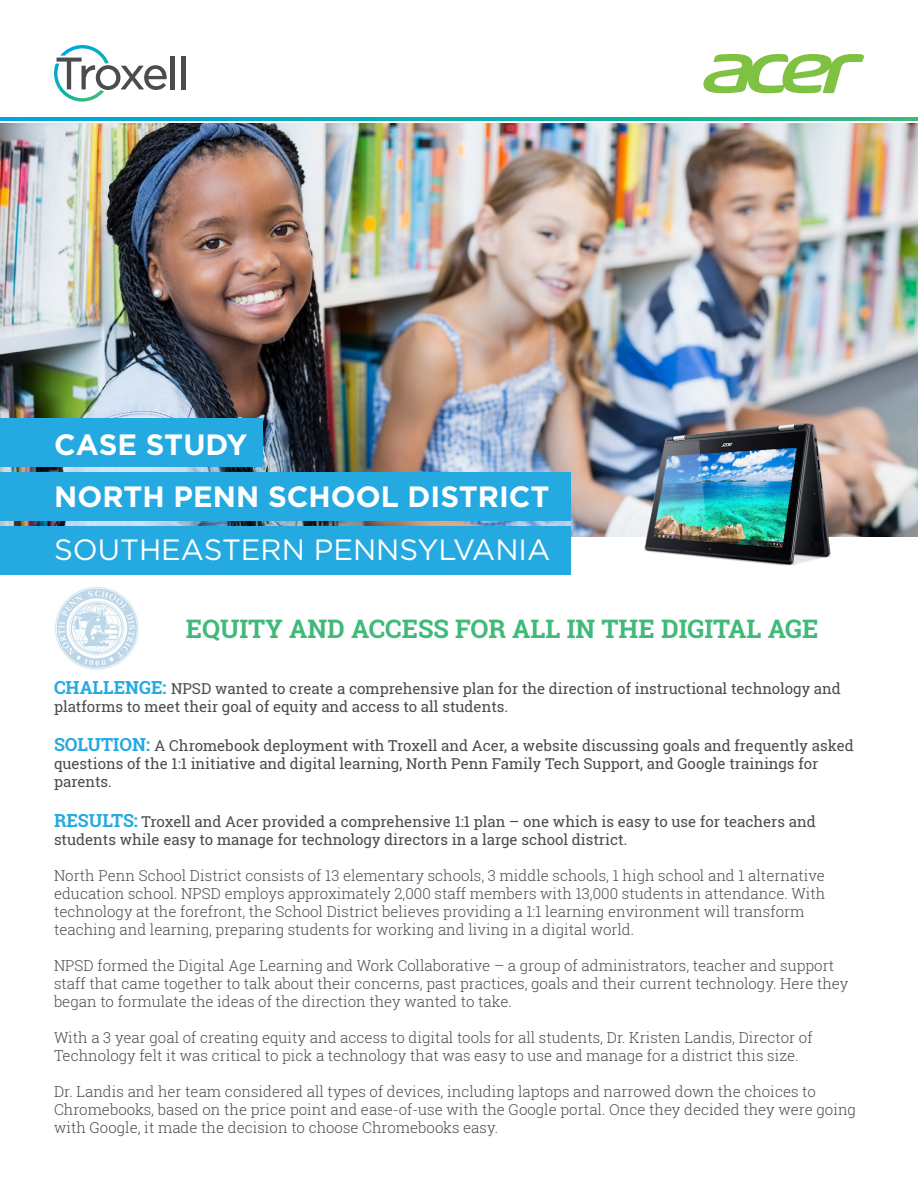
<style>
.page{position:relative;width:918px;height:1188px;background:#fff}
.page>*{position:absolute;margin:0;border:0;box-sizing:border-box;transform-origin:0 0}
.t1{font:700 29.4px "Gotham";color:#fff}
.t2{font:29.4px "Gotham";color:#fff}
.t3{font:700 25.5px "Roboto Slab";color:#40b979}
.t4{font:300 15px/18px "Roboto Slab";color:#4b4c4d}
.t5{font:15px/18px "Roboto Slab";color:#4b4c4d}
.s1{font-weight:700;font-size:18px;color:#24aae1}
</style>
<div class="page">
<img style="left:0;top:123px;width:918px;height:414px">
<div style="left:0;top:527px;width:571px;height:48px;background:#24aae1"></div>
<div style="left:0;top:473px;width:571px;height:48px;background:#24aae1"></div>
<div style="left:0;top:419px;width:263px;height:48px;background:#24aae1"></div>
<img style="left:632px;top:399px;width:211px;height:167px">
<hr style="left:171px;top:56px;width:4px;height:33px;background:#4b4c4d">
<hr style="left:181px;top:56px;width:4px;height:33px;background:#4b4c4d">
<svg style="left:54px;top:45px;width:113px;height:57px"></svg>
<img style="left:55px;top:587px;width:84px;height:83px">
<svg style="left:0;top:118px;width:918px;height:3px;background:#10aeb0"></svg>
<svg style="left:703px;top:54px;width:161px;height:39px"></svg>
<p class="t1" style="left:54px;top:425px;width:195px">CASE STUDY</p>
<p class="t1" style="left:54px;top:477px;width:497px">NORTH PENN SCHOOL DISTRICT</p>
<p class="t2" style="left:54px;top:531px;width:498px">SOUTHEASTERN PENNSYLVANIA</p>
<p class="t3" style="left:186px;top:611px;width:634px">EQUITY AND ACCESS FOR ALL IN THE DIGITAL AGE</p>
<p class="t5" style="left:54px;top:679px;width:788px"><span class="s1">CHALLENGE:</span> NPSD wanted to create a comprehensive plan for the direction of instructional technology and platforms to meet their goal of equity and access to all students.</p>
<p class="t5" style="left:54px;top:737px;width:801px"><span class="s1">SOLUTION:</span> A Chromebook deployment with Troxell and Acer, a website discussing goals and frequently asked questions of the 1:1 initiative and digital learning, North Penn Family Tech Support, and Google trainings for parents.</p>
<p class="t5" style="left:54px;top:812px;width:763px"><span class="s1">RESULTS:</span> Troxell and Acer provided a comprehensive 1:1 plan – one which is easy to use for teachers and students while easy to manage for technology directors in a large school district.</p>
<p class="t4" style="left:54px;top:866px;width:773px">North Penn School District consists of 13 elementary schools, 3 middle schools, 1 high school and 1 alternative education school. NPSD employs approximately 2,000 staff members with 13,000 students in attendance. With technology at the forefront, the School District believes providing a 1:1 learning environment will transform teaching and learning, preparing students for working and living in a digital world.</p>
<p class="t4" style="left:54px;top:956px;width:796px">NPSD formed the Digital Age Learning and Work Collaborative – a group of administrators, teacher and support staff that came together to talk about their concerns, past practices, goals and their current technology. Here they began to formulate the ideas of the direction they wanted to take.</p>
<p class="t4" style="left:54px;top:1028px;width:760px">With a 3 year goal of creating equity and access to digital tools for all students, Dr. Kristen Landis, Director of<br>Technology felt it was critical to pick a technology that was easy to use and manage for a district this size.</p>
<p class="t4" style="left:54px;top:1082px;width:804px">Dr. Landis and her team considered all types of devices, including laptops and narrowed down the choices to<br>Chromebooks, based on the price point and ease-of-use with the Google portal. Once they decided they were going with Google, it made the decision to choose Chromebooks easy.</p>
</div>
